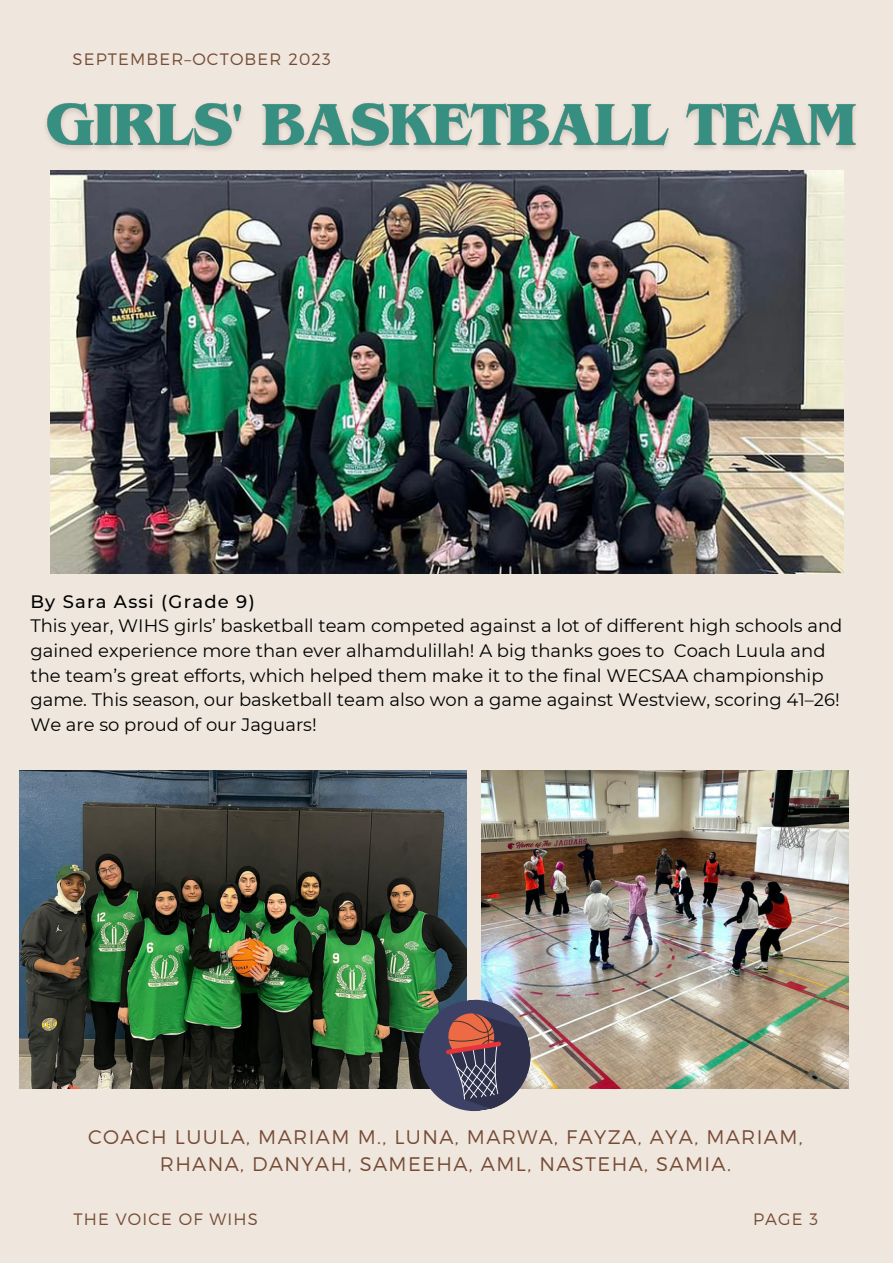
<style>
.page{position:relative;width:893px;height:1264px;background:#fff}
.page>*{position:absolute;margin:0;border:0;box-sizing:border-box;transform-origin:0 0}
.t1{font:300 19.65px/27px "Montserrat";letter-spacing:.07em;color:#764b36;text-align:center}
.t2{font:18px/24.8px "Montserrat";color:#000}
.t3{font:500 18px "Montserrat";letter-spacing:.07em;color:#000}
.t4{font:300 16.5px "Montserrat";letter-spacing:.07em;color:#764b36}
</style>
<div class="page">
<div style="left:0;top:0;width:892px;height:1262px;background:#efe7dd"></div>
<img style="left:51px;top:170px;width:792px;height:403px">
<img style="left:19px;top:770px;width:447px;height:318px">
<img style="left:481px;top:770px;width:367px;height:318px">
<img style="left:46px;top:102px;width:810px;height:48px">
<img style="left:411px;top:991px;width:127px;height:120px">
<p class="t4" style="left:72px;top:49px;width:260px">SEPTEMBER–OCTOBER 2023</p>
<p class="t3" style="left:30px;top:590px;width:226px">By Sara Assi (Grade 9)</p>
<p class="t2" style="left:30px;top:613px;width:813px">This year, WIHS girls’ basketball team competed against a lot of different high schools and gained experience more than ever alhamdulillah! A big thanks goes to Coach Luula and the team’s great efforts, which helped them make it to the final WECSAA championship game. This season, our basketball team also won a game against Westview, scoring 41–26!<br>We are so proud of our Jaguars!</p>
<p class="t1" style="left:88px;top:1122px;width:716px">COACH LUULA, MARIAM M., LUNA, MARWA, FAYZA, AYA, MARIAM,<br>RHANA, DANYAH, SAMEEHA, AML, NASTEHA, SAMIA.</p>
<p class="t4" style="left:73px;top:1208px;width:186px">THE VOICE OF WIHS</p>
<p class="t4" style="left:753px;top:1208px;width:67px">PAGE 3</p>
</div>
